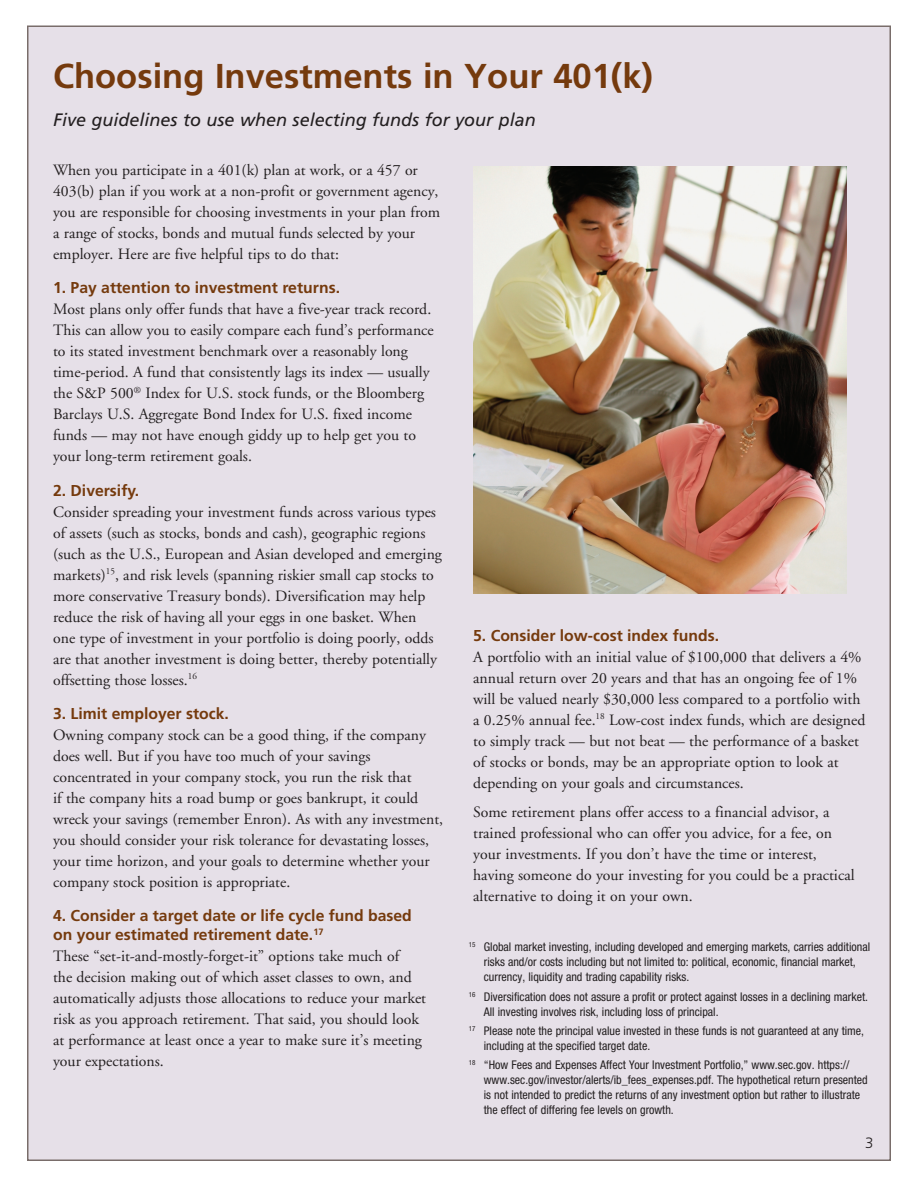
<style>
.page{position:relative;width:918px;height:1188px;background:#fff}
.page>*{position:absolute;margin:0;border:0;box-sizing:border-box;transform-origin:0 0}
.Story_subtitle_bold{font:700 34.5px "Frutiger";color:#753a0d}
.Story_subtitle_bold-2{font:italic 18px "Frutiger";color:#231f20}
.body_copy{font:15.75px/21px "Adobe Garamond";color:#231f20}
.subheads{font:700 15.75px/18.9px "Frutiger";color:#753a0d}
.story_title_frutiger{font:300 15px "Frutiger";color:#231f20}
.footnotes{font:condensed 12px/15px "Helvetica Neue";color:#231f20}
</style>
<div class="page">
<div style="left:28px;top:26px;width:862px;height:1134px;background:#e6e0e8"></div>
<img style="left:473px;top:166px;width:374px;height:428px">
<p class="Story_subtitle_bold" style="left:53px;top:56px;width:602px">Choosing Investments in Your 401(k)</p>
<p class="Story_subtitle_bold-2" style="left:53px;top:109px;width:484px">Five guidelines to use when selecting funds for your plan</p>
<p class="body_copy" style="left:53px;top:160px;width:389px">When you participate in a 401(k) plan at work, or a 457 or 403(b) plan if you work at a non-profit or government agency, you are responsible for choosing investments in your plan from a range of stocks, bonds and mutual funds selected by your employer. Here are five helpful tips to do that:</p>
<p class="subheads" style="left:53px;top:278px;width:289px">1. Pay attention to investment returns.</p>
<p class="body_copy" style="left:53px;top:299px;width:382px">Most plans only offer funds that have a five-year track record.<br>This can allow you to easily compare each fund’s performance to its stated investment benchmark over a reasonably long time-period. A fund that consistently lags its index — usually the S&amp;P 500<sup>®</sup> Index for U.S. stock funds, or the Bloomberg Barclays U.S. Aggregate Bond Index for U.S. fixed income funds — may not have enough giddy up to help get you to your long-term retirement goals.</p>
<p class="subheads" style="left:53px;top:481px;width:88px">2. Diversify.</p>
<p class="body_copy" style="left:53px;top:502px;width:390px">Consider spreading your investment funds across various types of assets (such as stocks, bonds and cash), geographic regions (such as the U.S., European and Asian developed and emerging markets)<sup>15</sup>, and risk levels (spanning riskier small cap stocks to more conservative Treasury bonds). Diversification may help reduce the risk of having all your eggs in one basket. When one type of investment in your portfolio is doing poorly, odds are that another investment is doing better, thereby potentially offsetting those losses.<sup>16</sup></p>
<p class="subheads" style="left:53px;top:704px;width:177px">3. Limit employer stock.</p>
<p class="body_copy" style="left:53px;top:725px;width:392px">Owning company stock can be a good thing, if the company does well. But if you have too much of your savings concentrated in your company stock, you run the risk that<br>if the company hits a road bump or goes bankrupt, it could wreck your savings (remember Enron). As with any investment, you should consider your risk tolerance for devastating losses, your time horizon, and your goals to determine whether your company stock position is appropriate.</p>
<p class="subheads" style="left:53px;top:906px;width:360px">4. Consider a target date or life cycle fund based on your estimated retirement date.<sup>17</sup></p>
<p class="body_copy" style="left:53px;top:946px;width:375px">These “set-it-and-mostly-forget-it” options take much of<br>the decision making out of which asset classes to own, and automatically adjusts those allocations to reduce your market risk as you approach retirement. That said, you should look at performance at least once a year to make sure it’s meeting your expectations.</p>
<p class="footnotes" style="left:484px;top:939px;width:388px;text-indent:-15px"><sup>15</sup> Global market investing, including developed and emerging markets, carries additional risks and/or costs including but not limited to: political, economic, financial market, currency, liquidity and trading capability risks.</p>
<p class="subheads" style="left:473px;top:626px;width:247px">5. Consider low-cost index funds.</p>
<p class="body_copy" style="left:473px;top:646px;width:394px">A portfolio with an initial value of $100,000 that delivers a 4% annual return over 20 years and that has an ongoing fee of 1% will be valued nearly $30,000 less compared to a portfolio with a 0.25% annual fee.<sup>18</sup> Low-cost index funds, which are designed to simply track — but not beat — the performance of a basket of stocks or bonds, may be an appropriate option to look at depending on your goals and circumstances.</p>
<p class="body_copy" style="left:473px;top:802px;width:383px">Some retirement plans offer access to a financial advisor, a trained professional who can offer you advice, for a fee, on your investments. If you don’t have the time or interest, having someone do your investing for you could be a practical alternative to doing it on your own.</p>
<p class="footnotes" style="left:484px;top:989px;width:386px;text-indent:-15px"><sup>16</sup> Diversification does not assure a profit or protect against losses in a declining market.<br>All investing involves risk, including loss of principal.</p>
<p class="footnotes" style="left:484px;top:1023px;width:382px;text-indent:-15px"><sup>17</sup> Please note the principal value invested in these funds is not guaranteed at any time, including at the specified target date.</p>
<p class="footnotes" style="left:484px;top:1057px;width:385px;text-indent:-15px"><sup>18</sup> “How Fees and Expenses Affect Your Investment Portfolio,” www.sec.gov. https:// www.sec.gov/investor/alerts/ib_fees_expenses.pdf. The hypothetical return presented is not intended to predict the returns of any investment option but rather to illustrate the effect of differing fee levels on growth.</p>
<p class="story_title_frutiger" style="left:865px;top:1135px;width:10px">3</p>
</div>
